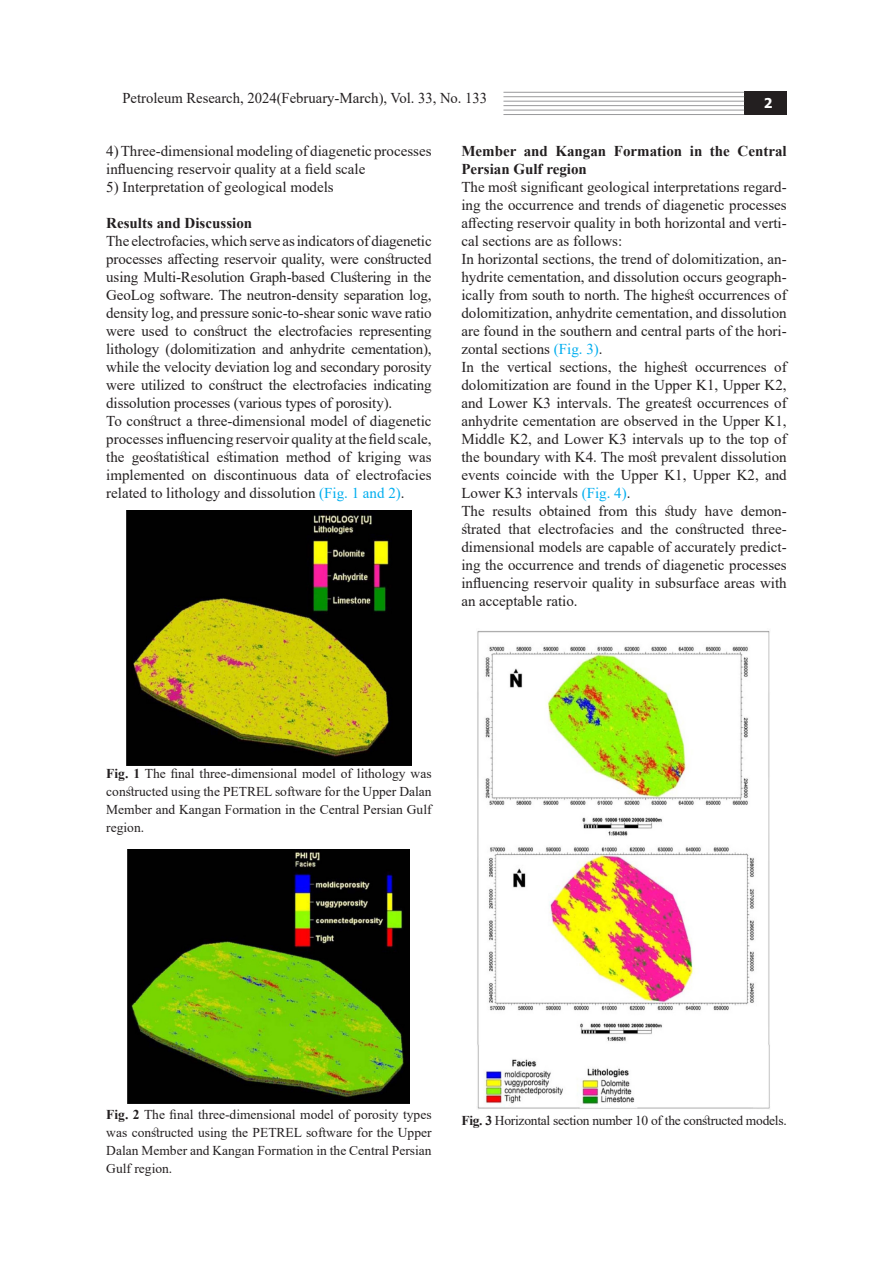
<style>
.page{position:relative;width:893px;height:1263px;background:#fff}
.page>*{position:absolute;margin:0;border:0;box-sizing:border-box;transform-origin:0 0}
.t1{font:15px/18px "Times New Roman";color:#231f20}
.t2{font:700 15px/18px "Times New Roman";color:#231f20}
.t3{font:13.5px/18px "Times New Roman";color:#231f20;text-align:justify}
.t4{font:13.5px "Times New Roman";letter-spacing:-.02em;color:#231f20}
.t5{font:700 13.5px "Tahoma";color:#fff}
.s1{color:#00aeef}
.s2{font-weight:700}
</style>
<div class="page">
<div style="left:744px;top:91px;width:43px;height:23px;background:#231f20"></div>
<hr style="left:503px;top:92px;width:241px;height:1px;background:#99999b">
<hr style="left:503px;top:96px;width:241px;height:1px;background:#99999b">
<hr style="left:503px;top:101px;width:241px;height:1px;background:#99999b">
<hr style="left:503px;top:114px;width:241px;height:1px;background:#99999b">
<hr style="left:503px;top:110px;width:241px;height:1px;background:#99999b">
<hr style="left:503px;top:105px;width:241px;height:1px;background:#99999b">
<img style="left:127px;top:510px;width:284px;height:256px">
<img style="left:128px;top:850px;width:282px;height:254px">
<img style="left:477px;top:631px;width:293px;height:478px">
<p class="t1" style="left:122px;top:89px;width:366px">Petroleum Research, 2024(February-March ,) Vol. 33, No. 133</p>
<p class="t5" style="left:764px;top:93px;width:10px">2</p>
<p class="t1" style="left:106px;top:142px;width:327px">4)Three-dimensionalmodelingofdiageneticprocesses influencing reservoir quality at a field scale</p>
<p class="t1" style="left:106px;top:178px;width:229px">5) Interpretation of geological models</p>
<p class="t2" style="left:106px;top:214px;width:147px">Results and Discussion</p>
<p class="t1" style="left:106px;top:232px;width:327px;text-align:justify">Theelectrofacies,whichserveasindicatorsofdiagenetic processes affecting reservoir quality, were constructed using Multi-Resolution Graph-based Clustering in the GeoLog software. The neutron-density separation log, density log, and pressure sonic t o- -shear sonic wave ratio were used to construct the electrofacies representing lithology (dolomitization and anhydrite cementation ,( while the velocity deviation log and secondary porosity were utilized to construct the electrofacies indicating dissolution processes (various types of porosity .(</p>
<p class="t1" style="left:106px;top:412px;width:327px;text-align:right">To construct a three-dimensional model of diagenetic processesinfluencingreservoirqualityatthefieldscale, was</p>
<p class="t2" style="left:614px;top:142px;width:70px">Formation</p>
<p class="t2" style="left:690px;top:142px;width:14px">in</p>
<p class="t2" style="left:737px;top:142px;width:51px">Central</p>
<p class="t2" style="left:461px;top:142px;width:127px">Member<br>Persian Gulf region</p>
<p class="t1" style="left:461px;top:196px;width:327px">ing the occurrence and trends of diagenetic processes</p>
<p class="t2" style="left:524px;top:142px;width:26px">and</p>
<p class="t2" style="left:555px;top:142px;width:52px">Kangan</p>
<p class="t2" style="left:710px;top:142px;width:21px">the</p>
<p class="t1" style="left:461px;top:178px;width:327px">The most significant geological interpretations regard-</p>
<p class="t1" style="left:461px;top:214px;width:327px">affecting reservoir quality in both horizontal and verti-</p>
<p class="t1" style="left:461px;top:232px;width:162px">cal sections are as follows:</p>
<p class="t1" style="left:461px;top:250px;width:327px">In horizontal sections, the trend of dolomitization, an-</p>
<p class="t1" style="left:461px;top:268px;width:327px">hydrite cementation, and dissolution occurs geograph-</p>
<p class="t1" style="left:461px;top:286px;width:327px">ically from south to north. The highest occurrences of</p>
<p class="t1" style="left:461px;top:304px;width:327px">dolomitization, anhydrite cementation, and dissolution</p>
<p class="t1" style="left:461px;top:340px;width:143px">zontal sections <span class="s1">( F i g</span> .<span class="s1">(3.</span></p>
<p class="t1" style="left:461px;top:322px;width:327px">are found in the southern and central parts of the hori-</p>
<p class="t1" style="left:774px;top:358px;width:14px">of</p>
<p class="t1" style="left:481px;top:358px;width:20px">the</p>
<p class="t1" style="left:507px;top:358px;width:46px">vertical</p>
<p class="t1" style="left:559px;top:358px;width:54px">sections,</p>
<p class="t1" style="left:619px;top:358px;width:20px">the</p>
<p class="t1" style="left:645px;top:358px;width:45px">highest</p>
<p class="t1" style="left:461px;top:358px;width:327px">In<br>dolomitization are found in the Upper K1, Upper K2, and Lower K3 intervals. The greatest occurrences of anhydrite cementation are observed in the Upper K1, Middle K2, and Lower K3 intervals up to the top of the boundary with K4. The most prevalent dissolution events coincide with the Upper K1, Upper K2, and Lower K3 intervals <span class="s1">( F i g</span> .<span class="s1">(4.</span></p>
<p class="t1" style="left:695px;top:358px;width:73px">occurrences</p>
<p class="t1" style="left:106px;top:448px;width:20px">the</p>
<p class="t1" style="left:132px;top:448px;width:79px">geostatistical</p>
<p class="t1" style="left:217px;top:448px;width:64px">estimation</p>
<p class="t1" style="left:286px;top:448px;width:46px">method</p>
<p class="t1" style="left:358px;top:448px;width:45px">kriging</p>
<p class="t1" style="left:338px;top:448px;width:14px">of</p>
<p class="t1" style="left:106px;top:466px;width:300px">implemented<br>related to lithology and dissolution <span class="s1">( F i g 1. a n d</span> .<span class="s1">(2</span></p>
<p class="t1" style="left:214px;top:466px;width:85px">discontinuous</p>
<p class="t1" style="left:304px;top:466px;width:26px">data</p>
<p class="t1" style="left:356px;top:466px;width:77px">electrofacies</p>
<p class="t1" style="left:336px;top:466px;width:14px">of</p>
<p class="t1" style="left:192px;top:466px;width:16px">on</p>
<p class="t1" style="left:461px;top:502px;width:25px">The</p>
<p class="t1" style="left:492px;top:502px;width:41px">results</p>
<p class="t1" style="left:539px;top:502px;width:53px">obtained</p>
<p class="t1" style="left:635px;top:502px;width:23px">this</p>
<p class="t1" style="left:599px;top:502px;width:31px">from</p>
<p class="t1" style="left:665px;top:502px;width:34px">study</p>
<p class="t1" style="left:705px;top:502px;width:30px">have</p>
<p class="t1" style="left:741px;top:502px;width:47px">demon-</p>
<p class="t1" style="left:461px;top:520px;width:41px">strated</p>
<p class="t1" style="left:508px;top:520px;width:24px">that</p>
<p class="t1" style="left:538px;top:520px;width:77px">electrofacies</p>
<p class="t1" style="left:621px;top:520px;width:23px">and</p>
<p class="t1" style="left:650px;top:520px;width:20px">the</p>
<p class="t1" style="left:675px;top:520px;width:70px">constructed</p>
<p class="t1" style="left:752px;top:520px;width:36px">three-</p>
<p class="t1" style="left:461px;top:538px;width:327px">dimensional models are capable of accurately predict-</p>
<p class="t1" style="left:461px;top:556px;width:327px">ing the occurrence and trends of diagenetic processes</p>
<p class="t1" style="left:461px;top:574px;width:327px">influencing reservoir quality in subsurface areas with an acceptable ratio.</p>
<p class="t3" style="left:106px;top:764px;width:327px"><span class="s2">Fig 1.</span> The final three-dimensional model of lithology was constructed using the PETREL software for the Upper Dalan Member and Kangan Formation in the Central Persian Gulf region.</p>
<p class="t3" style="left:106px;top:1105px;width:327px"><span class="s2">Fig 2.</span> The final three-dimensional model of porosity types was constructed using the PETREL software for the Upper Dalan Member and Kangan Formation in the Central Persian Gulf region.</p>
<p class="t4" style="left:461px;top:1111px;width:327px"><span class="s2">Fig 3.</span> Horizontal section number 10 of the constructed models.</p>
</div>
